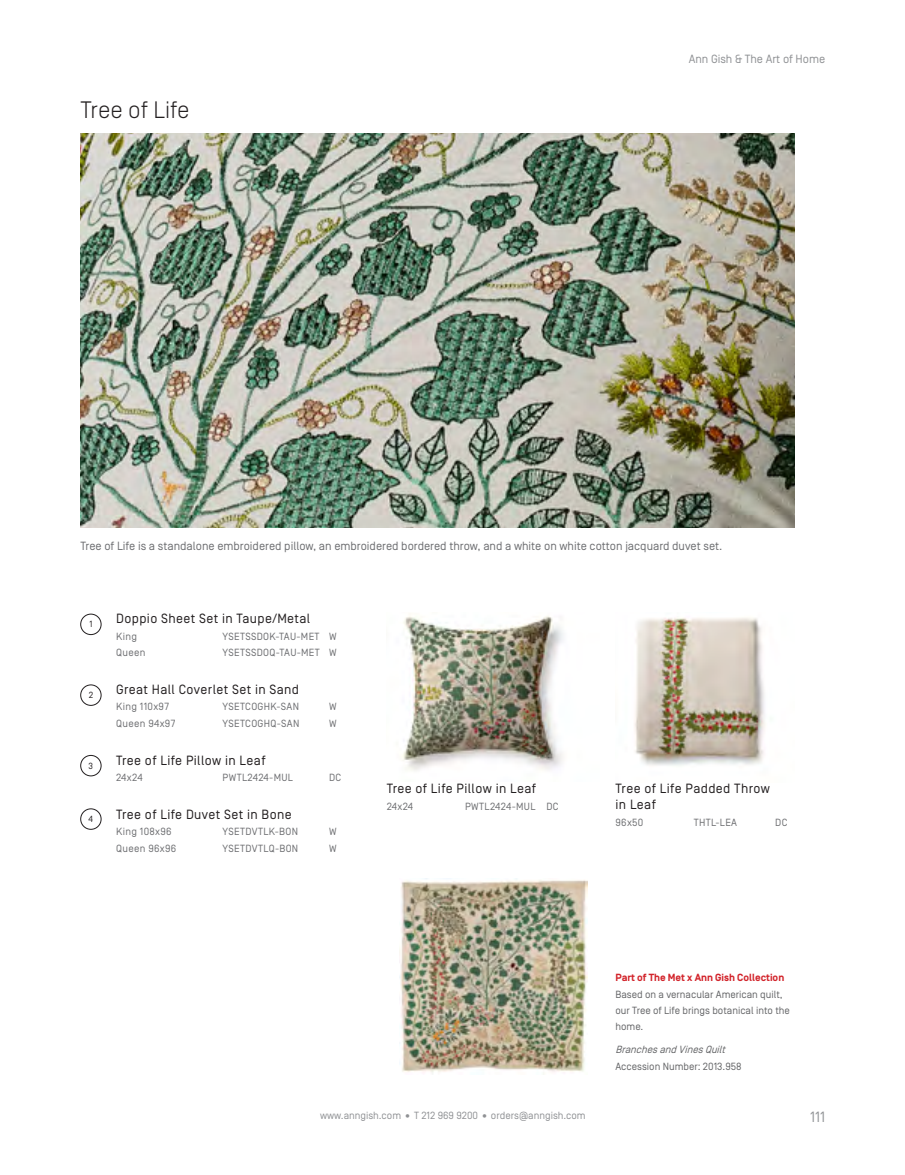
<style>
.page{position:relative;width:905px;height:1175px;background:#fff}
.page>*{position:absolute;margin:0;border:0;box-sizing:border-box;transform-origin:0 0}
.t1{font:300 23.7px "Simplon Norm";color:#231f20}
.t2{font:14.85px "Simplon Norm";color:#939598}
.t3{font:13.35px/16.4px "Simplon Norm";letter-spacing:.03em;color:#231f20}
.t4{font:11.85px "Simplon Norm";color:#6d6e71}
.t5{font:11.85px "Simplon Norm";color:#8f9194}
.t6{font:10.35px "Simplon Norm";letter-spacing:.03em;color:#6d6e71}
.t7{font:10.35px/16.4px "Simplon Norm";color:#636466}
.t8{font:10.35px "Simplon Norm";color:#8f9194}
.t9{font:700 10.35px "Simplon Norm";color:#d2232a}
.t10{font:italic 10.35px "Simplon Norm";color:#636466}
.t11{font:8.85px "Simplon Norm";color:#231f20}
</style>
<div class="page">
<img style="left:80px;top:133px;width:714px;height:394px">
<div style="left:80px;top:614px;width:21px;height:21px;border:1px solid #231f20;border-radius:50%"></div>
<div style="left:80px;top:684px;width:21px;height:21px;border:1px solid #231f20;border-radius:50%"></div>
<div style="left:80px;top:755px;width:21px;height:21px;border:1px solid #231f20;border-radius:50%"></div>
<div style="left:80px;top:808px;width:21px;height:21px;border:1px solid #231f20;border-radius:50%"></div>
<img style="left:399px;top:878px;width:188px;height:196px">
<img style="left:402px;top:616px;width:162px;height:155px">
<img style="left:634px;top:617px;width:131px;height:149px">
<h1 class="t1" style="left:80px;top:98px;width:110px">Tree of Life</h1>
<p class="t5" style="left:688px;top:52px;width:138px">Ann Gish &amp; The Art of Home</p>
<p class="t4" style="left:80px;top:539px;width:643px">Tree of Life is a standalone embroidered pillow, an embroidered bordered throw, and a white on white cotton jacquard duvet set.</p>
<p class="t11" style="left:89px;top:619px;width:5px">1</p>
<p class="t11" style="left:89px;top:690px;width:6px">2</p>
<p class="t11" style="left:89px;top:761px;width:6px">3</p>
<p class="t11" style="left:89px;top:814px;width:6px">4</p>
<p class="t3" style="left:116px;top:610px;width:196px">Doppio Sheet Set in Taupe/Metal</p>
<p class="t6" style="left:116px;top:630px;width:22px">King</p>
<p class="t6" style="left:222px;top:630px;width:115px">YSETSSDOK-TAU-MET W</p>
<p class="t6" style="left:116px;top:647px;width:31px">Queen</p>
<p class="t6" style="left:222px;top:647px;width:115px">YSETSSDOQ-TAU-MET W</p>
<p class="t3" style="left:116px;top:681px;width:184px">Great Hall Coverlet Set in Sand</p>
<p class="t6" style="left:116px;top:701px;width:54px">King 110x97</p>
<p class="t6" style="left:222px;top:701px;width:78px">YSETCOGHK-SAN</p>
<p class="t6" style="left:329px;top:701px;width:9px">W</p>
<p class="t6" style="left:116px;top:717px;width:61px">Queen 94x97</p>
<p class="t6" style="left:222px;top:717px;width:78px">YSETCOGHQ-SAN</p>
<p class="t6" style="left:329px;top:717px;width:9px">W</p>
<p class="t3" style="left:116px;top:752px;width:151px">Tree of Life Pillow in Leaf</p>
<p class="t6" style="left:116px;top:772px;width:28px">24x24</p>
<p class="t6" style="left:222px;top:772px;width:72px">PWTL2424-MUL</p>
<p class="t6" style="left:329px;top:772px;width:14px">DC</p>
<p class="t3" style="left:116px;top:806px;width:177px">Tree of Life Duvet Set in Bone</p>
<p class="t6" style="left:116px;top:826px;width:57px">King 108x96</p>
<p class="t6" style="left:222px;top:826px;width:77px">YSETDVTLK-BON</p>
<p class="t6" style="left:329px;top:826px;width:9px">W</p>
<p class="t6" style="left:116px;top:842px;width:62px">Queen 96x96</p>
<p class="t6" style="left:222px;top:842px;width:77px">YSETDVTLQ-BON</p>
<p class="t6" style="left:329px;top:842px;width:9px">W</p>
<p class="t3" style="left:386px;top:781px;width:151px">Tree of Life Pillow in Leaf</p>
<p class="t6" style="left:386px;top:800px;width:28px">24x24</p>
<p class="t6" style="left:465px;top:800px;width:95px">PWTL2424-MUL DC</p>
<p class="t3" style="left:615px;top:780px;width:156px">Tree of Life Padded Throw in Leaf</p>
<p class="t6" style="left:615px;top:816px;width:29px">96x50</p>
<p class="t6" style="left:694px;top:816px;width:45px">THTL-LEA</p>
<p class="t6" style="left:775px;top:816px;width:14px">DC</p>
<p class="t9" style="left:615px;top:972px;width:170px">Part of The Met x Ann Gish Collection</p>
<p class="t7" style="left:615px;top:986px;width:176px">Based on a vernacular American quilt, our Tree of Life brings botanical into the home.</p>
<p class="t10" style="left:615px;top:1044px;width:114px">BranchesandVinesQuilt</p>
<p class="t7" style="left:615px;top:1058px;width:128px">Accession Number: 2013.958</p>
<p class="t8" style="left:320px;top:1110px;width:267px">www.anngish.com • T 212 969 9200 • orders@anngish.com</p>
<h2 class="t2" style="left:810px;top:1108px;width:17px">111</h2>
</div>
